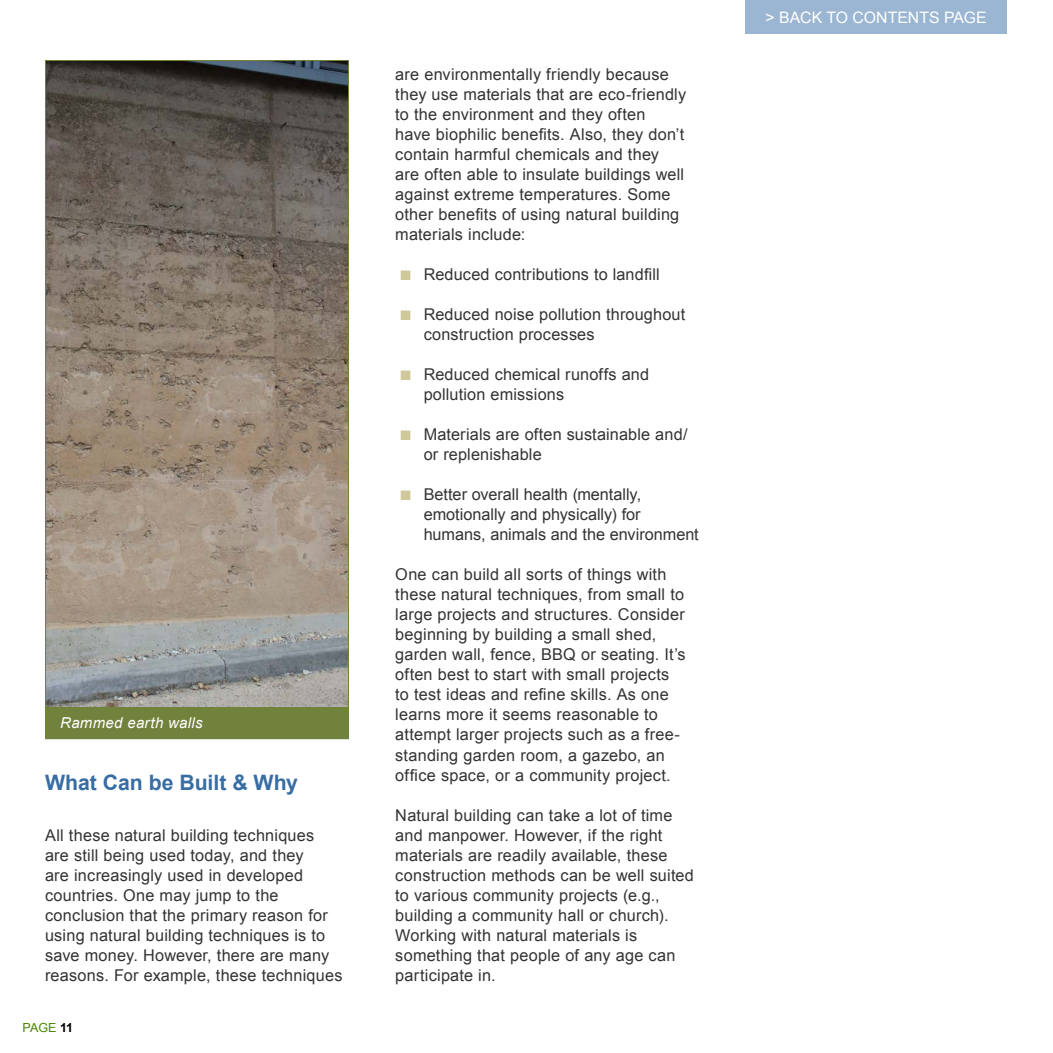
<style>
.page{position:relative;width:1053px;height:1053px;background:#fff}
.page>*{position:absolute;margin:0;border:0;box-sizing:border-box;transform-origin:0 0}
.t1{font:700 21.25px "Arial";color:#376da4}
.t2{font:16.25px/20px "Arial";letter-spacing:.015em;color:#333}
.t3{font:15.88px "Arial";color:#fff}
.t4{font:italic 15px "Arial";letter-spacing:.02em;color:#fff}
.t5{font:12.5px "Arial";color:#4a8400}
.s1{font-weight:700;color:#000}
.s2{color:#cfc89a}
</style>
<div class="page">
<div style="left:745px;top:0;width:261px;height:34px;background:#9bb6d2"></div>
<svg style="left:45px;top:60px;width:304px;height:679px;background:#857d6f"></svg>
<p class="t4" style="left:60px;top:712px;width:144px">Rammed earth walls</p>
<h1 class="t1" style="left:45px;top:768px;width:254px">What Can be Built &amp; Why</h1>
<p class="t2" style="left:45px;top:824px;width:299px">All these natural building techniques<br>are still being used today, and they<br>are increasingly used in developed countries. One may jump to the conclusion that the primary reason for using natural building techniques is to save money. However, there are many reasons. For example, these techniques</p>
<p class="t5" style="left:22px;top:1019px;width:52px">PAGE <span class="s1">11</span></p>
<p class="t2" style="left:395px;top:64px;width:292px">are environmentally friendly because they use materials that are eco-friendly to the environment and they often<br>have biophilic benefits. Also, they don’t contain harmful chemicals and they are often able to insulate buildings well against extreme temperatures. Some other benefits of using natural building materials include:</p>
<p class="t2" style="left:400px;top:264px;width:260px"><span class="s2">■</span> Reduced contributions to landfill</p>
<p class="t2" style="left:423px;top:304px;width:263px;text-indent:-23px"><span class="s2">■</span> Reduced noise pollution throughout construction processes</p>
<p class="t2" style="left:423px;top:364px;width:227px;text-indent:-23px"><span class="s2">■</span> Reduced chemical runoffs and pollution emissions</p>
<p class="t2" style="left:423px;top:424px;width:265px;text-indent:-23px"><span class="s2">■</span> Materials are often sustainable and/ or replenishable</p>
<p class="t2" style="left:423px;top:484px;width:276px;text-indent:-23px"><span class="s2">■</span> Better overall health (mentally, emotionally and physically) for humans, animals and the environment</p>
<p class="t2" style="left:395px;top:564px;width:292px">One can build all sorts of things with these natural techniques, from small to large projects and structures. Consider beginning by building a small shed, garden wall, fence, BBQ or seating. It’s often best to start with small projects to test ideas and refine skills. As one learns more it seems reasonable to attempt larger projects such as a free&shy;standing garden room, a gazebo, an office space, or a community project.</p>
<p class="t2" style="left:395px;top:805px;width:300px">Natural building can take a lot of time and manpower. However, if the right materials are readily available, these construction methods can be well suited to various community projects (e.g., building a community hall or church).<br>Working with natural materials is something that people of any age can participate in.</p>
<p class="t3" style="left:765px;top:7px;width:223px">&gt; BACK TO CONTENTS PAGE</p>
</div>
